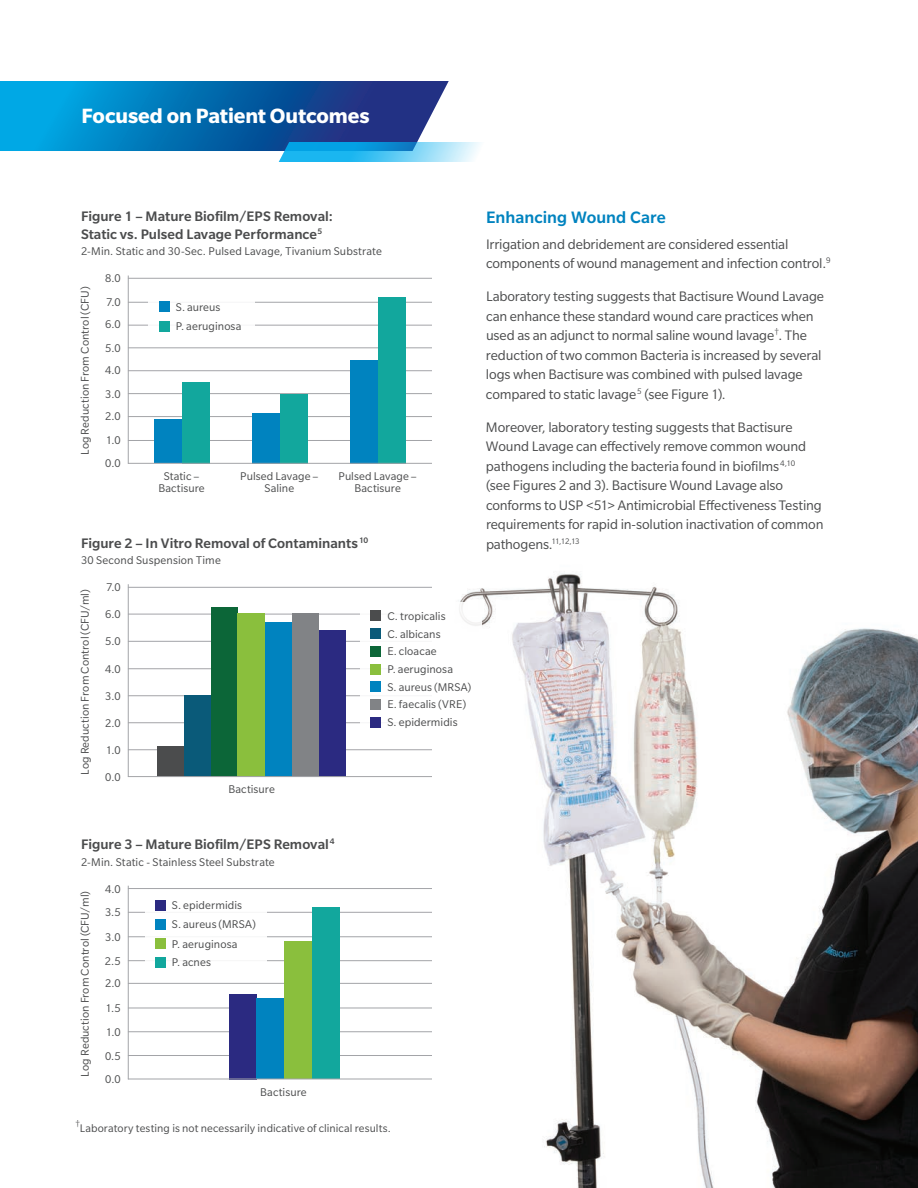
<style>
.page{position:relative;width:918px;height:1188px;background:#fff}
.page>*{position:absolute;margin:0;border:0;box-sizing:border-box;transform-origin:0 0}
.t1{font:700 22.5px "Slate Pro";letter-spacing:-.005em;color:#fff}
.t2{font:500 18px "Slate Pro";letter-spacing:.005em;color:#0083bf}
.t3{font:15px/19.5px "Slate Pro";letter-spacing:-.01em;color:#4b4c4d}
.t4{font:500 15px/18px "Slate Pro";color:#4b4c4d}
.t5{font:12.15px/12.1px "Slate Pro";letter-spacing:.01em;color:#4b4c4d;text-align:center}
.t6{font:12px "Slate Pro";letter-spacing:.005em;color:#4b4c4d}
.t7{font:9px "Slate Pro";color:#4b4c4d}
</style>
<div class="page">
<img style="left:460px;top:573px;width:458px;height:615px">
<svg style="left:0;top:81px;width:480px;height:80px;background:#3487c0"></svg>
<hr style="left:128px;top:440px;width:304px;height:1px;background:#a3a4a8">
<hr style="left:128px;top:416px;width:304px;height:1px;background:#a3a4a8">
<hr style="left:128px;top:393px;width:304px;height:1px;background:#a3a4a8">
<hr style="left:128px;top:370px;width:304px;height:1px;background:#a3a4a8">
<hr style="left:128px;top:347px;width:304px;height:1px;background:#a3a4a8">
<hr style="left:128px;top:325px;width:304px;height:1px;background:#a3a4a8">
<hr style="left:128px;top:302px;width:304px;height:1px;background:#a3a4a8">
<hr style="left:128px;top:278px;width:304px;height:1px;background:#a3a4a8">
<hr style="left:128px;top:276px;width:1px;height:188px;background:#a3a4a8">
<div style="left:154px;top:420px;width:28px;height:43px;background:#0083bf"></div>
<div style="left:252px;top:413px;width:28px;height:50px;background:#0083bf"></div>
<div style="left:350px;top:360px;width:28px;height:103px;background:#0083bf"></div>
<div style="left:182px;top:382px;width:28px;height:81px;background:#12a79d"></div>
<div style="left:280px;top:394px;width:28px;height:69px;background:#12a79d"></div>
<div style="left:378px;top:297px;width:28px;height:166px;background:#12a79d"></div>
<div style="left:148px;top:292px;width:107px;height:50px;background:#fff"></div>
<div style="left:159px;top:301px;width:11px;height:11px;background:#0083bf"></div>
<div style="left:159px;top:321px;width:11px;height:11px;background:#12a79d"></div>
<hr style="left:128px;top:463px;width:304px;height:1px;background:#a3a4a8">
<hr style="left:128px;top:886px;width:1px;height:193px;background:#a3a4a8">
<hr style="left:128px;top:1055px;width:304px;height:1px;background:#a3a4a8">
<hr style="left:128px;top:1031px;width:304px;height:1px;background:#a3a4a8">
<hr style="left:128px;top:1008px;width:304px;height:1px;background:#a3a4a8">
<hr style="left:128px;top:983px;width:304px;height:1px;background:#a3a4a8">
<hr style="left:128px;top:960px;width:304px;height:1px;background:#a3a4a8">
<hr style="left:128px;top:936px;width:304px;height:1px;background:#a3a4a8">
<hr style="left:128px;top:912px;width:304px;height:1px;background:#a3a4a8">
<hr style="left:128px;top:888px;width:304px;height:1px;background:#a3a4a8">
<div style="left:145px;top:893px;width:121px;height:81px;background:#fff"></div>
<div style="left:155px;top:900px;width:11px;height:11px;background:#2b2a81"></div>
<div style="left:155px;top:919px;width:11px;height:11px;background:#0083bf"></div>
<div style="left:155px;top:938px;width:11px;height:11px;background:#8abf3d"></div>
<div style="left:155px;top:957px;width:11px;height:10px;background:#12a79d"></div>
<div style="left:229px;top:994px;width:28px;height:85px;background:#2b2a81"></div>
<div style="left:256px;top:998px;width:28px;height:81px;background:#0083bf"></div>
<div style="left:284px;top:941px;width:28px;height:138px;background:#8abf3d"></div>
<div style="left:312px;top:907px;width:28px;height:172px;background:#12a79d"></div>
<hr style="left:128px;top:1079px;width:304px;height:1px;background:#a3a4a8">
<hr style="left:128px;top:584px;width:1px;height:193px;background:#a3a4a8">
<hr style="left:128px;top:749px;width:304px;height:1px;background:#a3a4a8">
<hr style="left:128px;top:722px;width:304px;height:1px;background:#a3a4a8">
<hr style="left:128px;top:695px;width:304px;height:1px;background:#a3a4a8">
<hr style="left:128px;top:668px;width:304px;height:1px;background:#a3a4a8">
<hr style="left:128px;top:641px;width:304px;height:1px;background:#a3a4a8">
<hr style="left:128px;top:614px;width:304px;height:1px;background:#a3a4a8">
<hr style="left:128px;top:587px;width:304px;height:1px;background:#a3a4a8">
<div style="left:157px;top:746px;width:27px;height:31px;background:#4b4c4d"></div>
<div style="left:184px;top:695px;width:27px;height:82px;background:#0a5a79"></div>
<div style="left:211px;top:607px;width:27px;height:170px;background:#0c6638"></div>
<div style="left:238px;top:613px;width:27px;height:164px;background:#8abf3d"></div>
<div style="left:265px;top:622px;width:27px;height:155px;background:#0083bf"></div>
<div style="left:292px;top:613px;width:27px;height:164px;background:#818386"></div>
<div style="left:319px;top:630px;width:27px;height:147px;background:#2b2a81"></div>
<div style="left:361px;top:602px;width:121px;height:135px;background:#fff"></div>
<div style="left:370px;top:717px;width:11px;height:11px;background:#2b2a81"></div>
<div style="left:370px;top:681px;width:11px;height:11px;background:#0083bf"></div>
<div style="left:370px;top:664px;width:11px;height:11px;background:#8abf3d"></div>
<div style="left:370px;top:610px;width:11px;height:11px;background:#4b4c4d"></div>
<div style="left:370px;top:628px;width:11px;height:11px;background:#0a5a79"></div>
<div style="left:370px;top:646px;width:11px;height:11px;background:#0c6638"></div>
<div style="left:370px;top:699px;width:11px;height:11px;background:#818386"></div>
<hr style="left:128px;top:776px;width:304px;height:1px;background:#a3a4a8">
<p class="t1" style="left:82px;top:104px;width:290px">Focused on Patient Outcomes</p>
<p class="t4" style="left:81px;top:207px;width:253px">Figure 1 – Mature Biofilm/EPS Removal:<br>Static vs. Pulsed Lavage Performance<sup>5</sup></p>
<p class="t5" style="left:81px;top:246px;width:302px">2-Min. Static and 30-Sec. Pulsed Lavage, Tivanium Substrate</p>
<p class="t5" style="left:79px;top:455px;width:170px;rotate:-90deg">Log Reduction From Control (CFU)</p>
<p class="t5" style="left:105px;top:272px;width:17px">8.0</p>
<p class="t5" style="left:106px;top:296px;width:16px">7.0</p>
<p class="t5" style="left:105px;top:318px;width:17px">6.0</p>
<p class="t5" style="left:105px;top:342px;width:17px">5.0</p>
<p class="t5" style="left:105px;top:364px;width:17px">4.0</p>
<p class="t5" style="left:105px;top:388px;width:17px">3.0</p>
<p class="t5" style="left:105px;top:410px;width:17px">2.0</p>
<p class="t5" style="left:106px;top:434px;width:17px">1.0</p>
<p class="t5" style="left:105px;top:457px;width:17px">0.0</p>
<p class="t5" style="left:176px;top:301px;width:46px">S. aureus</p>
<p class="t5" style="left:176px;top:320px;width:67px">P. aeruginosa</p>
<p class="t5" style="left:158px;top:470px;width:48px">Static –<br>Bactisure</p>
<p class="t5" style="left:240px;top:470px;width:80px">Pulsed Lavage –<br>Saline</p>
<p class="t5" style="left:339px;top:470px;width:80px">Pulsed Lavage –<br>Bactisure</p>
<p class="t4" style="left:81px;top:534px;width:289px">Figure 2 – In Vitro Removal of Contaminants<sup>10</sup></p>
<p class="t5" style="left:81px;top:554px;width:141px">30 Second Suspension Time</p>
<p class="t5" style="left:79px;top:775px;width:187px;rotate:-90deg">Log Reduction From Control (CFU/ml)</p>
<p class="t5" style="left:106px;top:581px;width:16px">7.0</p>
<p class="t5" style="left:105px;top:608px;width:17px">6.0</p>
<p class="t5" style="left:105px;top:635px;width:17px">5.0</p>
<p class="t5" style="left:105px;top:663px;width:17px">4.0</p>
<p class="t5" style="left:105px;top:690px;width:17px">3.0</p>
<p class="t5" style="left:105px;top:717px;width:17px">2.0</p>
<p class="t5" style="left:106px;top:744px;width:17px">1.0</p>
<p class="t5" style="left:105px;top:771px;width:17px">0.0</p>
<p class="t5" style="left:228px;top:783px;width:48px">Bactisure</p>
<p class="t5" style="left:387px;top:610px;width:60px">C. tropicalis</p>
<p class="t5" style="left:387px;top:628px;width:55px">C. albicans</p>
<p class="t5" style="left:387px;top:645px;width:51px">E. cloacae</p>
<p class="t5" style="left:387px;top:663px;width:67px">P. aeruginosa</p>
<p class="t5" style="left:387px;top:681px;width:85px">S. aureus (MRSA)</p>
<p class="t5" style="left:387px;top:699px;width:80px">E. faecalis (VRE)</p>
<p class="t5" style="left:387px;top:716px;width:72px">S. epidermidis</p>
<p class="t2" style="left:486px;top:207px;width:181px">Enhancing Wound Care</p>
<p class="t3" style="left:486px;top:234px;width:346px">Irrigation and debridement are considered essential components of wound management and infection control.<sup>9</sup></p>
<p class="t3" style="left:486px;top:287px;width:340px">Laboratory testing suggests that Bactisure Wound Lavage can enhance these standard wound care practices when used as an adjunct to normal saline wound lavage<sup>†</sup>. The reduction of two common Bacteria is increased by several logs when Bactisure was combined with pulsed lavage compared to static lavage <sup>5</sup> (see Figure 1).</p>
<p class="t3" style="left:486px;top:417px;width:339px">Moreover, laboratory testing suggests that Bactisure Wound Lavage can effectively remove common wound pathogens including the bacteria found in biofilms<sup>4,10<br></sup>(see Figures 2 and 3). Bactisure Wound Lavage also conforms to USP &lt;51&gt; Antimicrobial Effectiveness Testing requirements for rapid in-solution inactivation of common pathogens.<sup>11,12,13</sup></p>
<p class="t4" style="left:81px;top:835px;width:255px">Figure 3 – Mature Biofilm/EPS Removal<sup>4</sup></p>
<p class="t5" style="left:81px;top:856px;width:195px">2-Min. Static - Stainless Steel Substrate</p>
<p class="t5" style="left:79px;top:1077px;width:187px;rotate:-90deg">Log Reduction From Control (CFU/ml)</p>
<p class="t5" style="left:105px;top:883px;width:17px">4.0</p>
<p class="t5" style="left:105px;top:906px;width:17px">3.5</p>
<p class="t5" style="left:105px;top:931px;width:17px">3.0</p>
<p class="t5" style="left:105px;top:955px;width:17px">2.5</p>
<p class="t5" style="left:105px;top:977px;width:17px">2.0</p>
<p class="t5" style="left:106px;top:1002px;width:17px">1.5</p>
<p class="t5" style="left:106px;top:1026px;width:17px">1.0</p>
<p class="t5" style="left:105px;top:1050px;width:17px">0.5</p>
<p class="t5" style="left:105px;top:1073px;width:17px">0.0</p>
<p class="t5" style="left:172px;top:899px;width:72px">S. epidermidis</p>
<p class="t5" style="left:172px;top:919px;width:85px">S. aureus (MRSA)</p>
<p class="t5" style="left:172px;top:938px;width:67px">P. aeruginosa</p>
<p class="t5" style="left:172px;top:956px;width:41px">P. acnes</p>
<p class="t5" style="left:260px;top:1086px;width:48px">Bactisure</p>
<p class="t7" style="left:75px;top:1119px;width:6px">†</p>
<p class="t6" style="left:80px;top:1122px;width:312px">Laboratory testing is not necessarily indicative of clinical results.</p>
</div>
